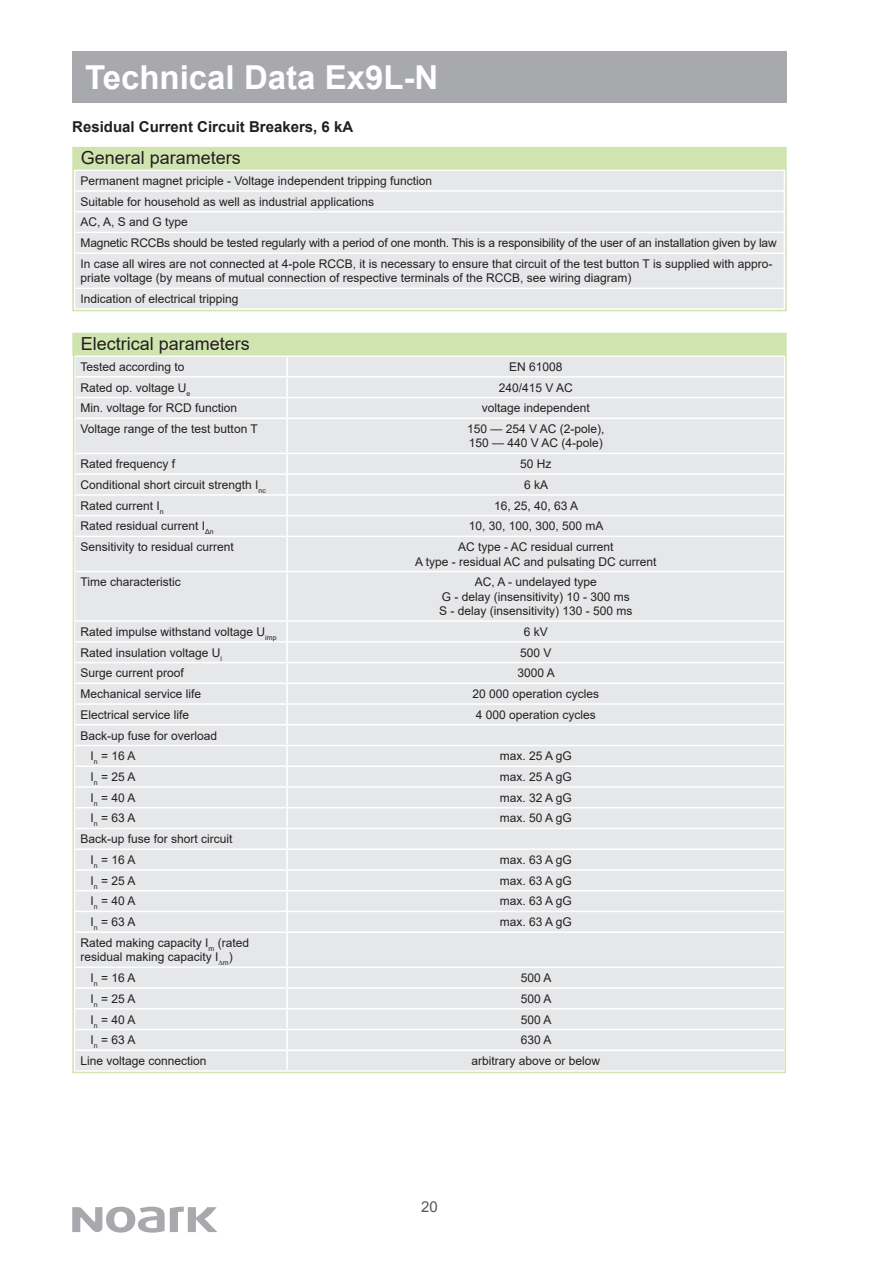
<style>
.page{position:relative;width:893px;height:1263px;background:#fff}
.page>*{position:absolute;margin:0;border:0;box-sizing:border-box;transform-origin:0 0}
.t1{font:700 33px "Arial";color:#fff}
.t2{font:18px "Arial";color:#231f20}
.t3{font:700 15px "Arial";color:#231f20}
.t4{font:15px "Arial";color:#57585a}
.t5{font:12px/20.7px "Arial";color:#231f20}
</style>
<div class="page">
<svg style="left:72px;top:1206px;width:145px;height:26px"></svg>
<div style="left:72px;top:51px;width:715px;height:51px;background:#a8a9ad"></div>
<div style="left:75px;top:171px;width:709px;height:137px;background:#e6e7e9"></div>
<hr style="left:74px;top:190px;width:711px;height:2px;background:#fff">
<hr style="left:74px;top:211px;width:711px;height:1px;background:#fff">
<hr style="left:74px;top:232px;width:711px;height:1px;background:#fff">
<hr style="left:74px;top:252px;width:711px;height:2px;background:#fff">
<hr style="left:74px;top:288px;width:711px;height:1px;background:#fff">
<div style="left:72px;top:168px;width:715px;height:143px;border:2px solid #cfe4ae"></div>
<div style="left:72px;top:147px;width:715px;height:22px;background:#cfe4ae"></div>
<svg style="left:72px;top:355px;width:715px;height:719px;background:#e7e8ea"></svg>
<div style="left:72px;top:333px;width:715px;height:22px;background:#cfe4ae"></div>
<svg style="left:219px;top:960px;width:4px;height:5px"></svg>
<h1 class="t1" style="left:85px;top:54px;width:355px">Technical Data Ex9L-N</h1>
<p class="t3" style="left:72px;top:116px;width:282px">Residual Current Circuit Breakers, 6 kA</p>
<h2 class="t2" style="left:81px;top:145px;width:162px">General parameters</h2>
<p class="t5" style="left:81px;top:170px;width:698px">Permanent magnet priciple - Voltage independent tripping function<br>Suitable for household as well as industrial applications<br>AC, A, S and G type<br>Magnetic RCCBs should be tested regularly with a period of one month. This is a responsibility of the user of an installation given by law In case all wires are not connected at 4-pole RCCB, it is necessary to ensure that circuit of the test button T is supplied with appro-</p>
<p class="t5" style="left:81px;top:268px;width:552px">priate voltage (by means of mutual connection of respective terminals of the RCCB, see wiring diagram)<br>Indication of electrical tripping</p>
<h2 class="t2" style="left:81px;top:331px;width:171px">Electrical parameters</h2>
<p class="t5" style="left:81px;top:356px;width:106px">Tested according to</p>
<p class="t5" style="left:509px;top:356px;width:55px">EN 61008</p>
<p class="t5" style="left:81px;top:377px;width:111px">Rated op. voltage U<sub>e</sub></p>
<p class="t5" style="left:499px;top:377px;width:76px">240/415 V AC</p>
<p class="t5" style="left:81px;top:398px;width:158px">Min. voltage for RCD function</p>
<p class="t5" style="left:482px;top:398px;width:110px">voltage independent</p>
<p class="t5" style="left:81px;top:418px;width:179px">Voltage range of the test button T</p>
<p class="t5" style="left:467px;top:421px;width:139px;line-height:14.4px">150 — 254 V AC (2-pole),<br>150 — 440 V AC (4-pole)</p>
<p class="t5" style="left:81px;top:453px;width:96px">Rated frequency f</p>
<p class="t5" style="left:520px;top:453px;width:33px">50 Hz</p>
<p class="t5" style="left:81px;top:474px;width:187px">Conditional short circuit strength I<sub>nc</sub></p>
<p class="t5" style="left:524px;top:474px;width:26px">6 kA</p>
<p class="t5" style="left:81px;top:495px;width:85px">Rated current I<sub>n</sub></p>
<p class="t5" style="left:494px;top:495px;width:86px">16, 25, 40, 63 A</p>
<p class="t5" style="left:81px;top:516px;width:135px">Rated residual current I<sub>Δn</sub></p>
<p class="t5" style="left:469px;top:516px;width:136px">10, 30, 100, 300, 500 mA</p>
<p class="t5" style="left:81px;top:536px;width:155px">Sensitivity to residual current</p>
<p class="t5" style="left:415px;top:540px;width:243px;line-height:14.4px;text-align:center">AC type - AC residual current<br>A type - residual AC and pulsating DC current</p>
<p class="t5" style="left:81px;top:572px;width:102px">Time characteristic</p>
<p class="t5" style="left:439px;top:575px;width:195px;line-height:14.4px;text-align:center">AC, A - undelayed type<br>G - delay (insensitivity) 10 - 300 ms<br>S - delay (insensitivity) 130 - 500 ms</p>
<p class="t5" style="left:81px;top:621px;width:198px">Rated impulse withstand voltage U<sub>imp</sub></p>
<p class="t5" style="left:524px;top:621px;width:26px">6 kV</p>
<p class="t5" style="left:81px;top:642px;width:143px">Rated insulation voltage U<sub>i</sub></p>
<p class="t5" style="left:520px;top:642px;width:33px">500 V</p>
<p class="t5" style="left:81px;top:663px;width:105px">Surge current proof</p>
<p class="t5" style="left:518px;top:663px;width:39px">3000 A</p>
<p class="t5" style="left:81px;top:683px;width:122px">Mechanical service life</p>
<p class="t5" style="left:473px;top:683px;width:128px">20 000 operation cycles</p>
<p class="t5" style="left:81px;top:704px;width:110px">Electrical service life</p>
<p class="t5" style="left:476px;top:704px;width:122px">4 000 operation cycles</p>
<p class="t5" style="left:91px;top:725px;width:128px;text-indent:-10px">Back-up fuse for overload<br>I<sub>n</sub> = 16 A</p>
<p class="t5" style="left:500px;top:746px;width:74px">max. 25 A gG</p>
<p class="t5" style="left:91px;top:766px;width:46px">I<sub>n</sub> = 25 A</p>
<p class="t5" style="left:500px;top:766px;width:74px">max. 25 A gG</p>
<p class="t5" style="left:91px;top:787px;width:46px">I<sub>n</sub> = 40 A</p>
<p class="t5" style="left:500px;top:787px;width:74px">max. 32 A gG</p>
<p class="t5" style="left:91px;top:808px;width:46px">I<sub>n</sub> = 63 A</p>
<p class="t5" style="left:500px;top:808px;width:74px">max. 50 A gG</p>
<p class="t5" style="left:91px;top:828px;width:144px;text-indent:-10px">Back-up fuse for short circuit<br>I<sub>n</sub> = 16 A</p>
<p class="t5" style="left:500px;top:849px;width:74px">max. 63 A gG</p>
<p class="t5" style="left:91px;top:870px;width:46px">I<sub>n</sub> = 25 A</p>
<p class="t5" style="left:500px;top:870px;width:74px">max. 63 A gG</p>
<p class="t5" style="left:91px;top:891px;width:46px">I<sub>n</sub> = 40 A</p>
<p class="t5" style="left:500px;top:891px;width:74px">max. 63 A gG</p>
<p class="t5" style="left:91px;top:911px;width:46px">I<sub>n</sub> = 63 A</p>
<p class="t5" style="left:500px;top:911px;width:74px">max. 63 A gG</p>
<p class="t5" style="left:81px;top:935px;width:170px;line-height:14.4px">Rated making capacity I<sub>m</sub> (rated residual making capacity I <sub>m</sub>)</p>
<p class="t5" style="left:91px;top:967px;width:46px">I<sub>n</sub> = 16 A</p>
<p class="t5" style="left:521px;top:967px;width:32px">500 A</p>
<p class="t5" style="left:91px;top:988px;width:46px">I<sub>n</sub> = 25 A</p>
<p class="t5" style="left:521px;top:988px;width:32px">500 A</p>
<p class="t5" style="left:91px;top:1009px;width:46px">I<sub>n</sub> = 40 A</p>
<p class="t5" style="left:521px;top:1009px;width:32px">500 A</p>
<p class="t5" style="left:91px;top:1029px;width:46px">I<sub>n</sub> = 63 A</p>
<p class="t5" style="left:521px;top:1029px;width:32px">630 A</p>
<p class="t5" style="left:81px;top:1050px;width:128px">Line voltage connection</p>
<p class="t5" style="left:472px;top:1050px;width:130px">arbitrary above or below</p>
<p class="t4" style="left:421px;top:1197px;width:18px">20</p>
</div>
